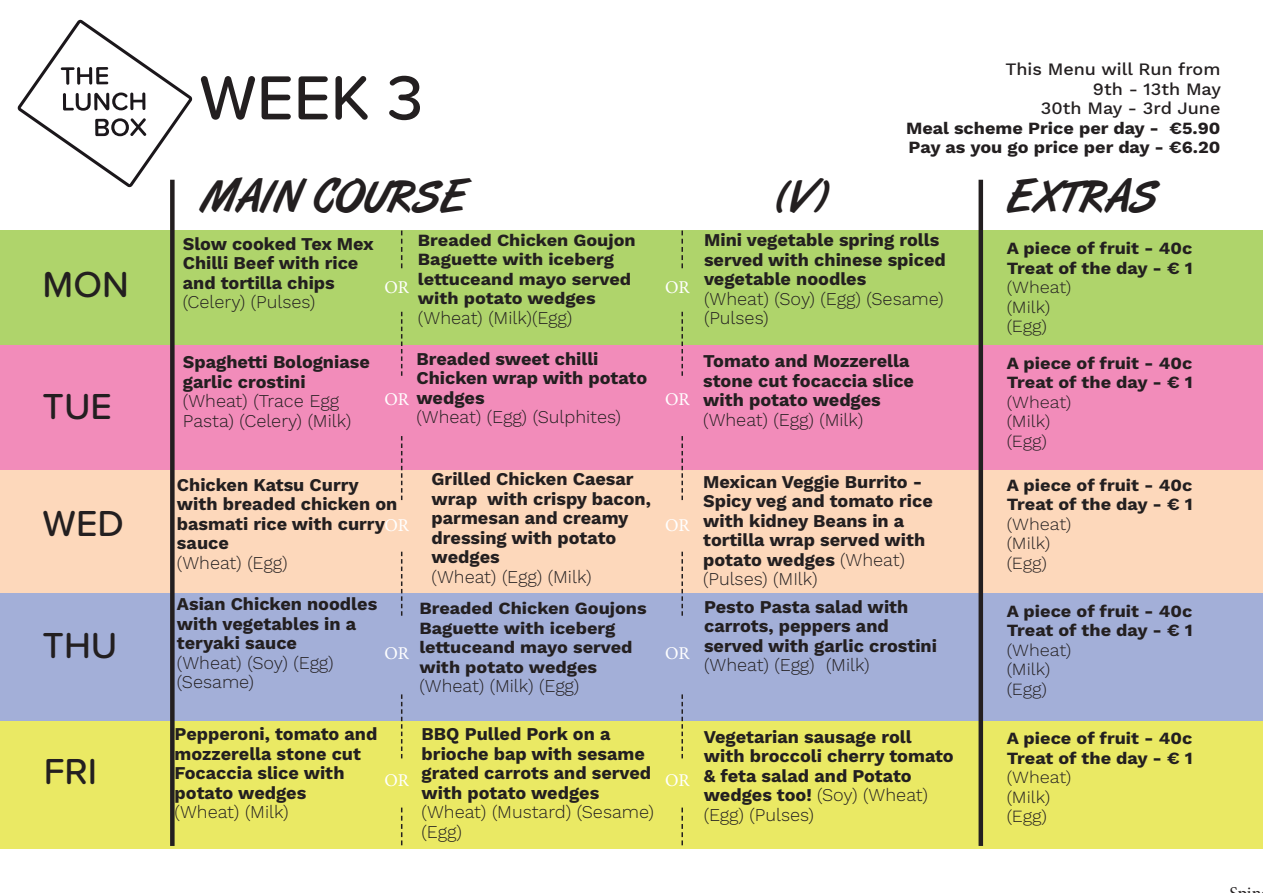
<style>
.page{position:relative;width:1263px;height:893px;background:#fff}
.page>*{position:absolute;margin:0;border:0;box-sizing:border-box;transform-origin:0 0}
.t1{font:500 64.5px "Proxima Soft";color:#231f20}
.t2{font:46.5px "Art Brush";letter-spacing:.02em;color:#231f20}
.t3{font:500 37.5px "Proxima Soft";color:#231f20}
.Paragraph_Style_1{font:700 18px/19.5px "Work Sans";color:#231f20}
.Paragraph_Style_1-2{font:300 18px/19.5px "Work Sans";color:#231f20}
.Paragraph_Style_1-3{font:18px "Minion Pro";letter-spacing:-.01em;color:#fff}
.Paragraph_Style_1-4{font:700 17.1px/19.5px "Work Sans";color:#231f20;scale:1.05 1}
.Paragraph_Style_1-5{font:300 17.1px "Work Sans";color:#231f20;scale:1.05 1}
.Paragraph_Style_1-6{font:500 17.1px "Work Sans";color:#231f20;scale:1.05 1}
.s1{font-family:"Minion Pro";font-weight:400;color:#fff}
.s2{font-weight:300}
</style>
<div class="page">
<div style="left:0;top:231px;width:1263px;height:127px;background:#afd46b"></div>
<div style="left:0;top:346px;width:1263px;height:127px;background:#f28cba"></div>
<div style="left:0;top:470px;width:1263px;height:127px;background:#fdd8bb"></div>
<div style="left:0;top:594px;width:1263px;height:127px;background:#a3afd8"></div>
<div style="left:0;top:721px;width:1263px;height:128px;background:#eae964"></div>
<div style="left:978px;top:180px;width:5px;height:666px;background:#231f20"></div>
<div style="left:170px;top:180px;width:5px;height:666px;background:#231f20"></div>
<svg style="left:681px;top:231px;width:2px;height:37px"></svg>
<svg style="left:401px;top:231px;width:1px;height:37px"></svg>
<svg style="left:681px;top:808px;width:2px;height:37px"></svg>
<svg style="left:401px;top:808px;width:1px;height:37px"></svg>
<svg style="left:681px;top:312px;width:2px;height:64px"></svg>
<svg style="left:401px;top:312px;width:1px;height:64px"></svg>
<svg style="left:681px;top:436px;width:2px;height:64px"></svg>
<svg style="left:401px;top:436px;width:1px;height:64px"></svg>
<svg style="left:681px;top:552px;width:2px;height:64px"></svg>
<svg style="left:401px;top:552px;width:1px;height:64px"></svg>
<svg style="left:681px;top:694px;width:2px;height:64px"></svg>
<svg style="left:401px;top:694px;width:1px;height:64px"></svg>
<svg style="left:18px;top:20px;width:175px;height:167px"></svg>
<p class="t3" style="left:43px;top:257px;width:88px">MON</p>
<p class="t3" style="left:43px;top:378px;width:71px">TUE</p>
<p class="t3" style="left:43px;top:495px;width:83px">WED</p>
<p class="t3" style="left:43px;top:617px;width:76px">THU</p>
<p class="t3" style="left:44px;top:743px;width:55px">FRI</p>
<p class="t1" style="left:199px;top:49px;width:226px">WEEK 3</p>
<p class="Paragraph_Style_1-6" style="left:1005px;top:57px;width:206px">This Menu will Run from</p>
<p class="Paragraph_Style_1-6" style="left:1093px;top:76px;width:123px">9th - 13th May</p>
<p class="Paragraph_Style_1-6" style="left:1041px;top:96px;width:172px">30th May - 3rd June</p>
<p class="Paragraph_Style_1-4" style="left:906px;top:119px;width:301px">Meal scheme Price per day - €5.90</p>
<p class="Paragraph_Style_1-4" style="left:908px;top:139px;width:299px">Pay as you go price per day - €6.20</p>
<p class="t2" style="left:199px;top:171px;width:267px">MAIN COURSE</p>
<p class="t2" style="left:777px;top:171px;width:52px">(V)</p>
<p class="t2" style="left:1007px;top:171px;width:151px">EXTRAS</p>
<p class="Paragraph_Style_1" style="left:183px;top:235px;width:192px">Slow cooked Tex Mex<br>Chilli Beef with rice and tortilla chips</p>
<p class="Paragraph_Style_1-2" style="left:183px;top:293px;width:134px">(Celery) (Pulses)</p>
<p class="Paragraph_Style_1" style="left:183px;top:353px;width:188px">Spaghetti Bologniase garlic crostini</p>
<p class="Paragraph_Style_1-2" style="left:183px;top:392px;width:170px">(Wheat) (Trace Egg<br>Pasta) (Celery) (Milk)</p>
<p class="Paragraph_Style_1-4" style="left:418px;top:231px;width:209px">Breaded Chicken Goujon<br>Baguette with iceberg lettuceand mayo served with potato wedges</p>
<p class="Paragraph_Style_1-2" style="left:418px;top:308px;width:156px">(Wheat) (Milk)(Egg)</p>
<p class="Paragraph_Style_1-3" style="left:385px;top:275px;width:26px">OR</p>
<p class="Paragraph_Style_1-3" style="left:665px;top:275px;width:26px">OR</p>
<p class="Paragraph_Style_1" style="left:416px;top:350px;width:232px">Breaded sweet chilli<br>Chicken wrap with potato</p>
<p class="Paragraph_Style_1-2" style="left:416px;top:408px;width:206px">(Wheat) (Egg) (Sulphites)</p>
<p class="Paragraph_Style_1" style="left:385px;top:389px;width:102px"><span class="s1">OR</span> wedges</p>
<p class="Paragraph_Style_1-3" style="left:665px;top:387px;width:26px">OR</p>
<p class="Paragraph_Style_1" style="left:704px;top:231px;width:237px">Mini vegetable spring rolls</p>
<p class="Paragraph_Style_1" style="left:704px;top:251px;width:243px">served with chinese spiced vegetable noodles</p>
<p class="Paragraph_Style_1-2" style="left:704px;top:290px;width:241px">(Wheat) (Soy) (Egg) (Sesame) (Pulses)</p>
<p class="Paragraph_Style_1" style="left:703px;top:352px;width:212px">Tomato and Mozzerella stone cut focaccia slice with potato wedges</p>
<p class="Paragraph_Style_1-2" style="left:703px;top:411px;width:161px">(Wheat) (Egg) (Milk)</p>
<p class="Paragraph_Style_1" style="left:432px;top:470px;width:221px">Grilled Chicken Caesar wrap with crispy bacon, parmesan and creamy dressing with potato wedges</p>
<p class="Paragraph_Style_1-2" style="left:432px;top:568px;width:161px">(Wheat) (Egg) (Milk)</p>
<p class="Paragraph_Style_1" style="left:177px;top:476px;width:222px">Chicken Katsu Curry with breaded chicken on</p>
<p class="Paragraph_Style_1" style="left:177px;top:534px;width:53px">sauce</p>
<p class="Paragraph_Style_1-2" style="left:177px;top:553px;width:112px">(Wheat) (Egg)</p>
<p class="Paragraph_Style_1" style="left:177px;top:595px;width:202px">Asian Chicken noodles with vegetables in a teryaki sauce</p>
<p class="Paragraph_Style_1-2" style="left:177px;top:654px;width:158px">(Wheat) (Soy) (Egg) (Sesame)</p>
<p class="Paragraph_Style_1" style="left:177px;top:515px;width:234px">basmati rice with curry<span class="s1">OR</span></p>
<p class="Paragraph_Style_1-3" style="left:665px;top:513px;width:26px">OR</p>
<p class="Paragraph_Style_1-4" style="left:419px;top:599px;width:218px">Breaded Chicken Goujons<br>Baguette with iceberg lettuceand mayo served with potato wedges</p>
<p class="Paragraph_Style_1-2" style="left:419px;top:677px;width:161px">(Wheat) (Milk) (Egg)</p>
<p class="Paragraph_Style_1-3" style="left:385px;top:642px;width:26px">OR</p>
<p class="Paragraph_Style_1-3" style="left:665px;top:642px;width:26px">OR</p>
<p class="Paragraph_Style_1" style="left:175px;top:725px;width:204px">Pepperoni, tomato and mozzerella stone cut<br>Focaccia slice with potato wedges</p>
<p class="Paragraph_Style_1-2" style="left:175px;top:803px;width:116px">(Wheat) (Milk)</p>
<p class="Paragraph_Style_1" style="left:422px;top:725px;width:234px">BBQ Pulled Pork on a brioche bap with sesame grated carrots and served with potato wedges <span class="s2">(Wheat) (Mustard) (Sesame) (Egg)</span></p>
<p class="Paragraph_Style_1-3" style="left:385px;top:768px;width:26px">OR</p>
<p class="Paragraph_Style_1-3" style="left:665px;top:768px;width:26px">OR</p>
<p class="Paragraph_Style_1" style="left:703px;top:473px;width:231px">Mexican Veggie Burrito -<br>Spicy veg and tomato rice with kidney Beans in a tortilla wrap served with potato wedges <span class="s2">(Wheat) (Pulses) (MIlk)</span></p>
<p class="Paragraph_Style_1" style="left:704px;top:598px;width:234px">Pesto Pasta salad with carrots, peppers and served with garlic crostini</p>
<p class="Paragraph_Style_1-2" style="left:704px;top:656px;width:167px">(Wheat) (Egg) (Milk)</p>
<p class="Paragraph_Style_1" style="left:704px;top:728px;width:252px">Vegetarian sausage roll with broccoli cherry tomato &amp; feta salad and Potato wedges too! <span class="s2">(Soy) (Wheat) (Egg) (Pulses)</span></p>
<p class="Paragraph_Style_1-4" style="left:1007px;top:240px;width:178px">A piece of fruit - 40c</p>
<p class="Paragraph_Style_1-4" style="left:1007px;top:259px;width:179px">Treat of the day - € 1</p>
<p class="Paragraph_Style_1-5" style="left:1007px;top:277px;width:63px">(Wheat)</p>
<p class="Paragraph_Style_1-5" style="left:1007px;top:297px;width:43px">(Milk)</p>
<p class="Paragraph_Style_1-5" style="left:1007px;top:316px;width:40px">(Egg)</p>
<p class="Paragraph_Style_1-4" style="left:1007px;top:354px;width:178px">A piece of fruit - 40c</p>
<p class="Paragraph_Style_1-4" style="left:1007px;top:374px;width:179px">Treat of the day - € 1</p>
<p class="Paragraph_Style_1-5" style="left:1007px;top:392px;width:63px">(Wheat)</p>
<p class="Paragraph_Style_1-5" style="left:1007px;top:411px;width:43px">(Milk)</p>
<p class="Paragraph_Style_1-5" style="left:1007px;top:431px;width:40px">(Egg)</p>
<p class="Paragraph_Style_1-4" style="left:1007px;top:476px;width:178px">A piece of fruit - 40c</p>
<p class="Paragraph_Style_1-4" style="left:1007px;top:495px;width:179px">Treat of the day - € 1</p>
<p class="Paragraph_Style_1-5" style="left:1007px;top:514px;width:63px">(Wheat)</p>
<p class="Paragraph_Style_1-5" style="left:1007px;top:533px;width:43px">(Milk)</p>
<p class="Paragraph_Style_1-5" style="left:1007px;top:553px;width:40px">(Egg)</p>
<p class="Paragraph_Style_1-4" style="left:1007px;top:602px;width:178px">A piece of fruit - 40c</p>
<p class="Paragraph_Style_1-4" style="left:1007px;top:622px;width:179px">Treat of the day - € 1</p>
<p class="Paragraph_Style_1-5" style="left:1007px;top:640px;width:63px">(Wheat)</p>
<p class="Paragraph_Style_1-5" style="left:1007px;top:659px;width:43px">(Milk)</p>
<p class="Paragraph_Style_1-5" style="left:1007px;top:679px;width:40px">(Egg)</p>
<p class="Paragraph_Style_1-4" style="left:1007px;top:730px;width:178px">A piece of fruit - 40c</p>
<p class="Paragraph_Style_1-4" style="left:1007px;top:749px;width:179px">Treat of the day - € 1</p>
<p class="Paragraph_Style_1-5" style="left:1007px;top:767px;width:63px">(Wheat)</p>
<p class="Paragraph_Style_1-5" style="left:1007px;top:787px;width:43px">(Milk)</p>
<p class="Paragraph_Style_1-5" style="left:1007px;top:806px;width:40px">(Egg)</p>
</div>
